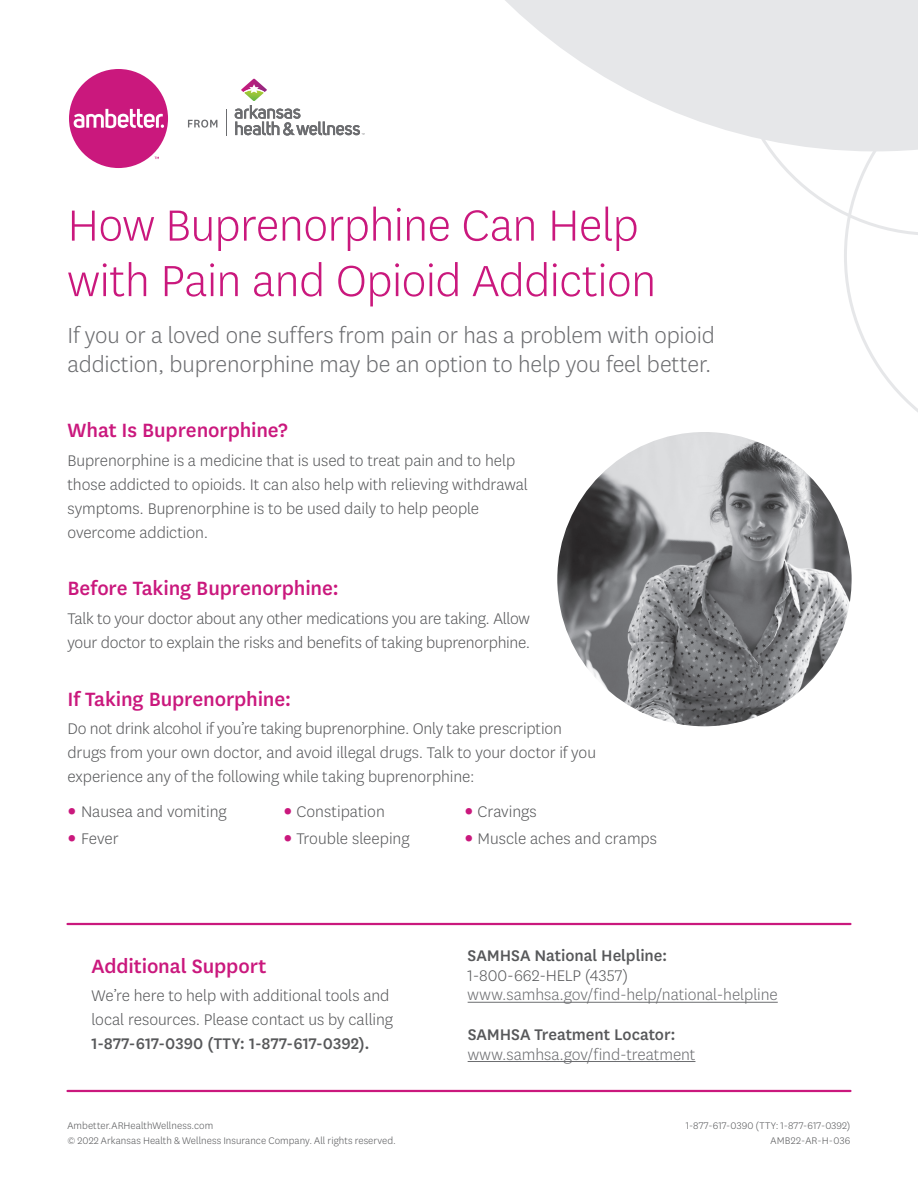
<style>
.page{position:relative;width:918px;height:1188px;background:#fff}
.page>*{position:absolute;margin:0;border:0;box-sizing:border-box;transform-origin:0 0}
.t1{font:300 51px/55.5px "Centene Sans";letter-spacing:-.01em;color:#ca187d}
.t2{font:300 25.5px/28.5px "Centene Sans";letter-spacing:-.005em;color:#6c6d70}
.t3{font:500 22.5px "Centene Sans";letter-spacing:-.005em;color:#ca187d}
.t4{font:300 18px/24px "Centene Sans";letter-spacing:-.005em;color:#57585a}
.t5{font:300 18px/19.5px "Centene Sans";letter-spacing:-.005em;color:#6c6d70}
.t6{font:300 11.25px "Centene Sans";letter-spacing:.005em;color:#57585a}
.t7{font:300 11.25px "Centene Sans";letter-spacing:.025em;color:#57585a}
.s1{font-family:"Calibri";font-weight:700;color:#ca187d}
.s2{font-weight:500}
.s3{font-weight:500;color:#57585a}
.s4{color:#57585a}
</style>
<div class="page">
<svg style="left:188px;top:120px;width:29px;height:8px"></svg>
<svg style="left:226px;top:109px;width:1px;height:26px"></svg>
<div style="left:69px;top:69px;width:99px;height:99px;background:#ca187d;border-radius:50%"></div>
<svg style="left:74px;top:109px;width:90px;height:20px"></svg>
<svg style="left:235px;top:79px;width:129px;height:57px"></svg>
<img style="left:557px;top:432px;width:295px;height:294px;border-radius:147px">
<hr style="left:68px;top:923px;width:782px;height:2px;background:#ca187d">
<hr style="left:68px;top:1090px;width:782px;height:2px;background:#ca187d">
<hr style="left:468px;top:1002px;width:310px;height:1px;background:#6c6d70">
<hr style="left:468px;top:1061px;width:227px;height:1px;background:#6c6d70">
<svg style="left:769px;top:151px;width:75px;height:64px"></svg>
<svg style="left:844px;top:151px;width:74px;height:261px"></svg>
<svg style="left:505px;top:0;width:413px;height:151px;fill:#e6e7e9"></svg>
<h1 class="t1" style="left:68px;top:196px;width:590px">How Buprenorphine Can Help with Pain and Opioid Addiction</h1>
<p class="t2" style="left:68px;top:320px;width:649px">If you or a loved one suffers from pain or has a problem with opioid addiction, buprenorphine may be an option to help you feel better.</p>
<h2 class="t3" style="left:68px;top:415px;width:222px">What Is Buprenorphine?</h2>
<p class="t4" style="left:68px;top:448px;width:462px">Buprenorphine is a medicine that is used to treat pain and to help those addicted to opioids. It can also help with relieving withdrawal symptoms. Buprenorphine is to be used daily to help people overcome addiction.</p>
<h2 class="t3" style="left:68px;top:573px;width:273px">Before Taking Buprenorphine:</h2>
<p class="t4" style="left:68px;top:606px;width:464px">Talk to your doctor about any other medications you are taking. Allow your doctor to explain the risks and benefits of taking buprenorphine.</p>
<h2 class="t3" style="left:68px;top:683px;width:225px">If Taking Buprenorphine:</h2>
<p class="t4" style="left:68px;top:716px;width:530px">Do not drink alcohol if you’re taking buprenorphine. Only take prescription drugs from your own doctor, and avoid illegal drugs. Talk to your doctor if you experience any of the following while taking buprenorphine:</p>
<p class="t4" style="left:68px;top:799px;width:161px"><span class="s1">•</span> Nausea and vomiting</p>
<p class="t4" style="left:284px;top:799px;width:103px"><span class="s1">•</span> Constipation</p>
<p class="t4" style="left:465px;top:799px;width:74px"><span class="s1">•</span> Cravings</p>
<p class="t4" style="left:68px;top:826px;width:53px"><span class="s1">•</span> Fever</p>
<p class="t4" style="left:283px;top:826px;width:128px"><span class="s1">•</span> Trouble sleeping</p>
<p class="t4" style="left:465px;top:826px;width:194px"><span class="s1">•</span> Muscle aches and cramps</p>
<h2 class="t3" style="left:92px;top:951px;width:176px">Additional Support</h2>
<p class="t4" style="left:92px;top:983px;width:303px">We’re here to help with additional tools and local resources. Please contact us by calling<br><span class="s2">1-877-617-0390 (TTY: 1-877-617-0392).</span></p>
<p class="t5" style="left:468px;top:946px;width:312px"><span class="s3">SAMHSA National Helpline:<br></span><span class="s4">1-800-662-HELP (4357) </span>www.samhsa.gov/find-help/national-helpline</p>
<p class="t5" style="left:468px;top:1024px;width:229px"><span class="s3">SAMHSA Treatment Locator: </span>www.samhsa.gov/find-treatment</p>
<p class="t6" style="left:68px;top:1118px;width:147px">Ambetter.ARHealthWellness.com</p>
<p class="t6" style="left:686px;top:1118px;width:166px">1-877-617-0390 (TTY: 1-877-617-0392)</p>
<p class="t6" style="left:68px;top:1133px;width:330px">© 2022 Arkansas Health &amp; Wellness Insurance Company. All rights reserved.</p>
<p class="t7" style="left:771px;top:1133px;width:81px">AMB22-AR-H-036</p>
</div>
